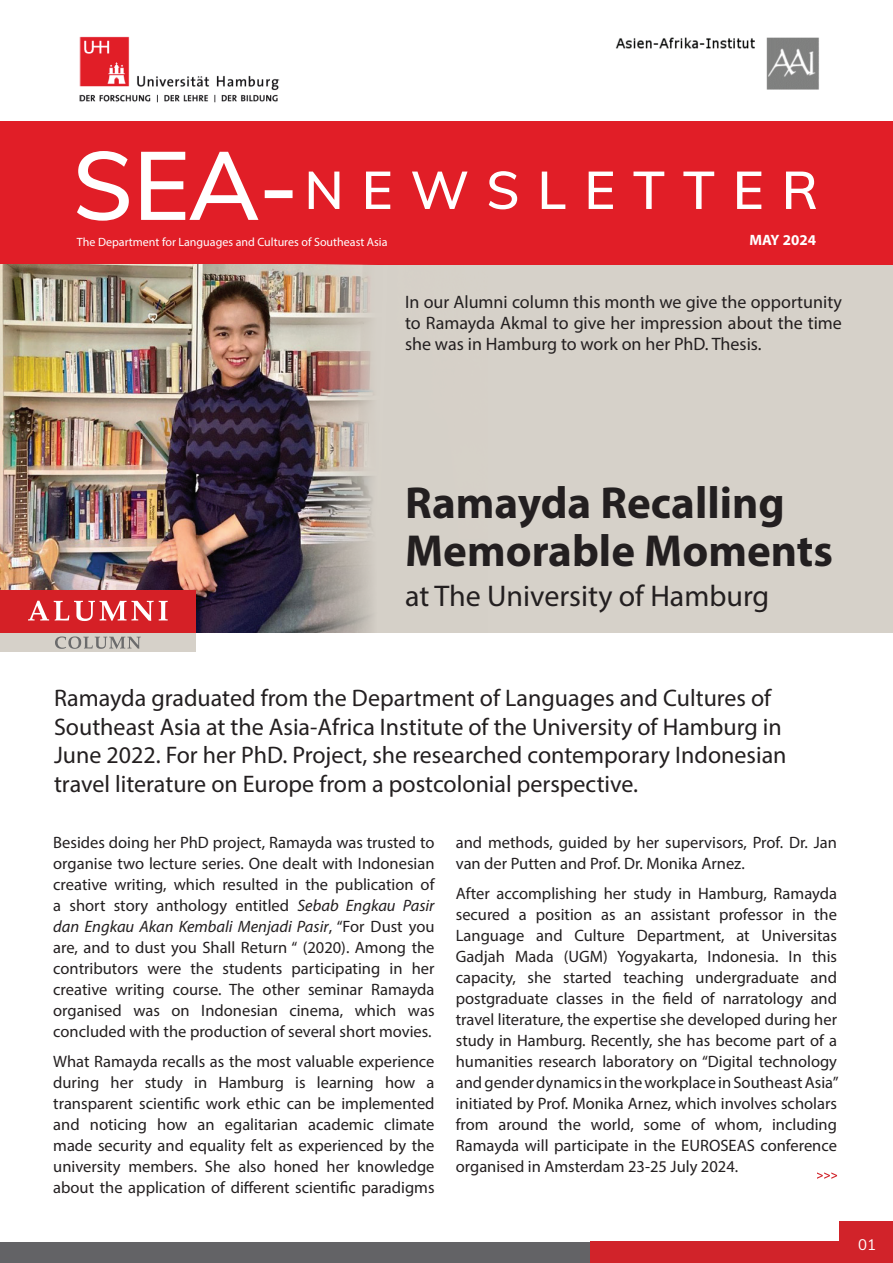
<style>
.page{position:relative;width:893px;height:1263px;background:#fff}
.page>*{position:absolute;margin:0;border:0;box-sizing:border-box;transform-origin:0 0}
.t1{font:700 45px/48px "Myriad Pro";color:#231f20}
.t2{font:30px "Myriad Pro";color:#231f20}
.t3{font:24px/28.8px "Myriad Pro";color:#231f20}
.t4{font:18px/21px "Myriad Pro";color:#231f20;text-align:justify}
.t5{font:16.5px/21px "Myriad Pro";color:#231f20;text-align:justify}
.t6{font:700 15px "Myriad Pro";color:#fff}
.t7{font:15px "Muli";color:#fff}
.t8{font:12px "Myriad Pro";color:#fff}
.s1{font-style:italic}
</style>
<div class="page">
<img style="left:79px;top:36px;width:201px;height:67px">
<div style="left:0;top:121px;width:893px;height:144px;background:#e11e27"></div>
<svg style="left:309px;top:171px;width:507px;height:38px"></svg>
<svg style="left:77px;top:151px;width:216px;height:70px"></svg>
<img style="left:615px;top:37px;width:204px;height:53px">
<div style="left:162px;top:265px;width:730px;height:367px;background:#d6d1c9"></div>
<img style="left:0;top:265px;width:373px;height:367px">
<div style="left:0;top:1242px;width:590px;height:21px;background:#636366"></div>
<div style="left:590px;top:1242px;width:303px;height:21px;background:#d1232a"></div>
<div style="left:840px;top:1222px;width:53px;height:41px;background:#d1232a"></div>
<svg style="left:817px;top:1172px;width:20px;height:7px"></svg>
<div style="left:0;top:590px;width:196px;height:43px;background:#d52026"></div>
<div style="left:0;top:633px;width:196px;height:18px;background:#d6d1c9"></div>
<svg style="left:28px;top:601px;width:140px;height:20px"></svg>
<svg style="left:55px;top:636px;width:86px;height:13px"></svg>
<p class="t8" style="left:77px;top:235px;width:312px">The Department for Languages and Cultures of Southeast Asia</p>
<p class="t6" style="left:750px;top:231px;width:68px">MAY 2024</p>
<p class="t4" style="left:405px;top:291px;width:438px">In our Alumni column this month we give the opportunity to Ramayda Akmal to give her impression about the time she was in Hamburg to work on her PhD. Thesis.</p>
<h1 class="t1" style="left:405px;top:477px;width:429px">Ramayda Recalling<br>Memorable Moments</h1>
<h2 class="t2" style="left:405px;top:577px;width:366px">at The University of Hamburg</h2>
<p class="t3" style="left:54px;top:683px;width:734px">Ramayda graduated from the Department of Languages and Cultures of Southeast Asia at the Asia-Africa Institute of the University of Hamburg in June 2022. For her PhD. Project, she researched contemporary Indonesian travel literature on Europe from a postcolonial perspective.</p>
<p class="t5" style="left:53px;top:832px;width:383px">Besides doing her PhD project, Ramayda was trusted to organise two lecture series. One dealt with Indonesian creative writing, which resulted in the publication of a short story anthology entitled <span class="s1">Sebab Engkau Pasir dan Engkau Akan Kembali Menjadi Pasir</span>, “For Dust you are, and to dust you Shall Return “ (2020). Among the contributors were the students participating in her creative writing course. The other seminar Ramayda organised was on Indonesian cinema, which was concluded with the production of several short movies.</p>
<p class="t5" style="left:53px;top:1050px;width:383px">What Ramayda recalls as the most valuable experience during her study in Hamburg is learning how a transparent scientific work ethic can be implemented and noticing how an egalitarian academic climate made security and equality felt as experienced by the university members. She also honed her knowledge about the application of different scientific paradigms</p>
<p class="t5" style="left:456px;top:832px;width:383px">and methods, guided by her supervisors, Prof. Dr. Jan van der Putten and Prof. Dr. Monika Arnez.</p>
<p class="t5" style="left:456px;top:882px;width:384px">After accomplishing her study in Hamburg, Ramayda secured a position as an assistant professor in the Language and Culture Department, at Universitas Gadjah Mada (UGM) Yogyakarta, Indonesia. In this capacity, she started teaching undergraduate and postgraduate classes in the field of narratology and travel literature, the expertise she developed during her study in Hamburg. Recently, she has become part of a humanities research laboratory on “Digital technology and gender dynamics in the workplace in Southeast Asia” initiated by Prof. Monika Arnez, which involves scholars from around the world, some of whom, including Ramayda will participate in the EUROSEAS conference organised in Amsterdam 23-25 July 2024.</p>
<p class="t7" style="left:858px;top:1233px;width:19px">01</p>
</div>
